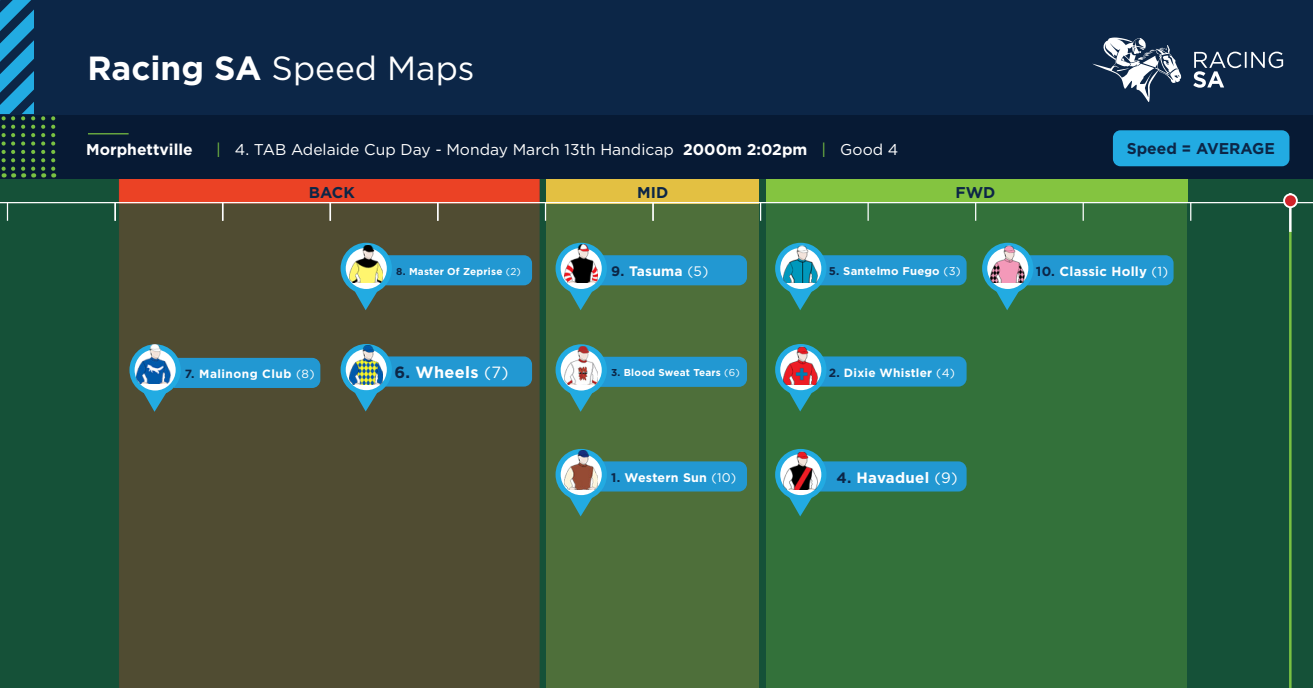
<style>
.page{position:relative;width:1313px;height:688px;background:#fff}
.page>*{position:absolute;margin:0;border:0;box-sizing:border-box;transform-origin:0 0}
.t1{font:33.5px "Gotham HTF";color:#fff}
.t2{font:700 16.25px "Gotham HTF";letter-spacing:.02em;color:#fff}
.t3{font:15.62px "Gotham";color:#fff}
.t4{font:700 15.62px "Gotham HTF";color:#0c2647}
.t5{font:700 15.62px "Gotham HTF";color:#fff}
.t6{font:700 15px "Gotham HTF";letter-spacing:.02em;color:#fff}
.t7{font:700 13.75px "Gotham HTF";letter-spacing:.02em;color:#fff}
.t8{font:700 13.12px "Gotham HTF";letter-spacing:.02em;color:#fff}
.t9{font:700 12.5px "Gotham HTF";letter-spacing:.02em;color:#fff}
.t10{font:700 11.88px "Gotham HTF";letter-spacing:.02em;color:#fff}
.t11{font:700 11.88px "Gotham HTF";letter-spacing:.04em;color:#fff}
.t12{font:700 11.25px "Gotham HTF";letter-spacing:.02em;color:#fff}
.t13{font:700 10px "Gotham HTF";letter-spacing:.02em;color:#fff}
.s1{font-weight:700}
.s2{font-family:"Gotham HTF";color:#79c142}
.s3{font-family:"Gotham HTF"}
.s4{font-family:"Gotham HTF";font-weight:700}
.s5{color:#0c2647}
.s6{font-family:"Gotham";font-weight:400}
</style>
<div class="page">
<div style="left:0;top:149px;width:1312px;height:539px;background:#155138"></div>
<div style="left:119px;top:203px;width:420px;height:485px;background:#504c32"></div>
<div style="left:119px;top:178px;width:420px;height:25px;background:#eb4225;border:1px solid #eb3e26"></div>
<div style="left:546px;top:179px;width:213px;height:24px;background:#e3c042"></div>
<div style="left:766px;top:178px;width:421px;height:25px;background:#84c440"></div>
<div style="left:546px;top:203px;width:213px;height:485px;background:#4e6f3a"></div>
<div style="left:766px;top:203px;width:420px;height:485px;background:#33713a"></div>
<div style="left:0;top:0;width:1312px;height:178px;background:#0c2647"></div>
<hr style="left:0;top:202px;width:1312px;height:1px;background:#fff">
<div style="left:0;top:115px;width:1312px;height:63px;background:#071a34"></div>
<svg style="left:545px;top:203px;width:1px;height:18px"></svg>
<hr style="left:88px;top:133px;width:41px;height:1px;background:#79c142">
<svg style="left:1193px;top:52px;width:90px;height:36px"></svg>
<svg style="left:1092px;top:37px;width:89px;height:65px"></svg>
<svg style="left:652px;top:203px;width:1px;height:18px"></svg>
<svg style="left:760px;top:203px;width:1px;height:18px"></svg>
<svg style="left:867px;top:203px;width:1px;height:18px"></svg>
<svg style="left:975px;top:203px;width:1px;height:18px"></svg>
<svg style="left:1082px;top:203px;width:1px;height:18px"></svg>
<svg style="left:1190px;top:203px;width:1px;height:18px"></svg>
<svg style="left:41px;top:116px;width:4px;height:61px"></svg>
<svg style="left:51px;top:116px;width:4px;height:61px"></svg>
<svg style="left:0;top:0;width:35px;height:177px"></svg>
<hr style="left:1289px;top:231px;width:2px;height:457px;background:#79c142">
<hr style="left:1289px;top:193px;width:2px;height:39px;background:#fff">
<div style="left:1284px;top:194px;width:12px;height:13px;background:#d1232a;border-radius:50%"></div>
<div style="left:1283px;top:193px;width:14px;height:15px;border:2px solid #fff;border-radius:50%"></div>
<svg style="left:7px;top:203px;width:1px;height:18px"></svg>
<svg style="left:114px;top:203px;width:2px;height:18px"></svg>
<svg style="left:222px;top:203px;width:1px;height:18px"></svg>
<svg style="left:329px;top:203px;width:2px;height:18px"></svg>
<svg style="left:437px;top:203px;width:1px;height:18px"></svg>
<svg style="left:555px;top:344px;width:192px;height:68px"></svg>
<img style="left:564px;top:346px;width:33px;height:38px">
<svg style="left:555px;top:449px;width:192px;height:67px"></svg>
<img style="left:564px;top:451px;width:33px;height:38px">
<svg style="left:555px;top:243px;width:192px;height:67px"></svg>
<img style="left:564px;top:245px;width:33px;height:38px">
<svg style="left:340px;top:243px;width:192px;height:67px;background:#3f717b"></svg>
<img style="left:349px;top:245px;width:34px;height:38px">
<svg style="left:340px;top:344px;width:192px;height:67px;background:#3f717b"></svg>
<img style="left:349px;top:346px;width:34px;height:38px">
<svg style="left:775px;top:243px;width:191px;height:67px"></svg>
<img style="left:784px;top:245px;width:33px;height:38px">
<svg style="left:775px;top:344px;width:191px;height:67px"></svg>
<img style="left:784px;top:346px;width:33px;height:38px">
<svg style="left:775px;top:449px;width:191px;height:67px"></svg>
<img style="left:784px;top:451px;width:33px;height:38px">
<svg style="left:982px;top:243px;width:191px;height:67px"></svg>
<img style="left:990px;top:245px;width:34px;height:38px">
<svg style="left:129px;top:344px;width:191px;height:68px;background:#40717b"></svg>
<img style="left:137px;top:345px;width:33px;height:38px">
<div style="left:1112px;top:130px;width:177px;height:36px;background:#22abe2;border-radius:8px"></div>
<p class="t1" style="left:87px;top:49px;width:389px"><span class="s1">Racing SA</span> Speed Maps</p>
<p class="t5" style="left:86px;top:140px;width:108px">Morphettville</p>
<p class="t3" style="left:216px;top:140px;width:683px"><span class="s2">|</span> <span class="s3">4.</span> TAB Adelaide Cup Day - Monday March 13th Handicap <span class="s4">2000m 2:02pm</span> <span class="s2">|</span> Good 4</p>
<p class="t4" style="left:309px;top:184px;width:47px">BACK</p>
<p class="t4" style="left:637px;top:184px;width:33px">MID</p>
<p class="t4" style="left:955px;top:183px;width:41px">FWD</p>
<p class="t11" style="left:185px;top:367px;width:132px"><span class="s5">7.</span> Malinong Club <span class="s6">(8)</span></p>
<p class="t13" style="left:396px;top:265px;width:126px"><span class="s5">8.</span> Master Of Zeprise <span class="s6">(2)</span></p>
<p class="t7" style="left:611px;top:263px;width:99px"><span class="s5">9.</span> Tasuma <span class="s6">(5)</span></p>
<p class="t2" style="left:394px;top:363px;width:116px"><span class="s5">6.</span> Wheels <span class="s6">(7)</span></p>
<p class="t13" style="left:611px;top:366px;width:130px"><span class="s5">3.</span> Blood Sweat Tears <span class="s6">(6)</span></p>
<p class="t9" style="left:611px;top:470px;width:127px"><span class="s5">1.</span> Western Sun <span class="s6">(10)</span></p>
<p class="t12" style="left:829px;top:264px;width:133px"><span class="s5">5.</span> Santelmo Fuego <span class="s6">(3)</span></p>
<p class="t10" style="left:829px;top:365px;width:128px"><span class="s5">2.</span> Dixie Whistler <span class="s6">(4)</span></p>
<p class="t6" style="left:836px;top:468px;width:123px"><span class="s5">4.</span> Havaduel <span class="s6">(9)</span></p>
<p class="t4" style="left:1126px;top:139px;width:150px">Speed = AVERAGE</p>
<p class="t8" style="left:1035px;top:263px;width:134px"><span class="s5">10.</span> Classic Holly <span class="s6">(1)</span></p>
</div>
